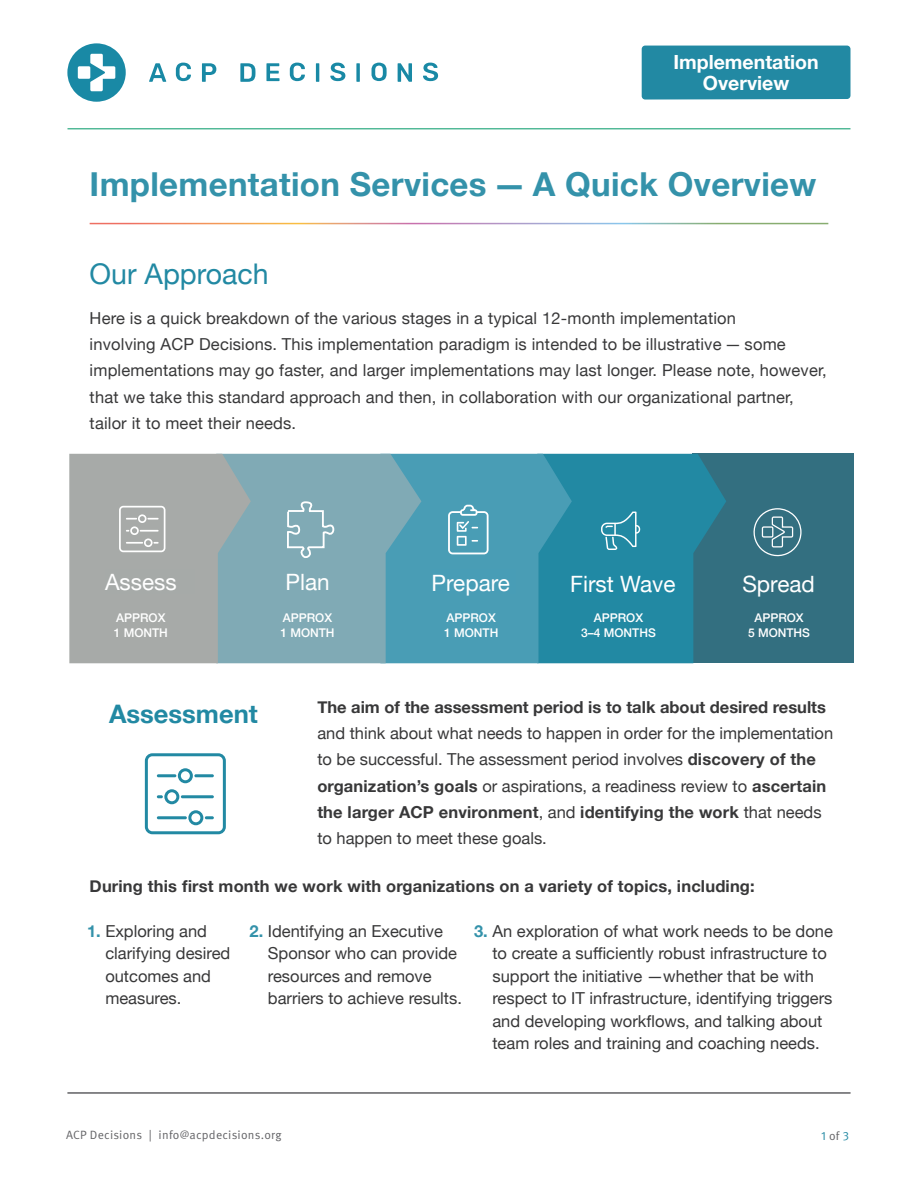
<style>
.page{position:relative;width:918px;height:1188px;background:#fff}
.page>*{position:absolute;margin:0;border:0;box-sizing:border-box;transform-origin:0 0}
.Body_Text{font:700 33px "Helvetica Neue";letter-spacing:.01em;color:#3492aa}
.Section_Headers{font:28.5px "Helvetica Neue";color:#2289a3}
.ACP_Steps{font:700 25.5px "Helvetica Neue";color:#2289a3}
.Section_Headers-2{font:22.5px "Helvetica Neue";color:#fff}
.t1{font:700 19.5px/21px "Helvetica Neue";color:#fff;text-align:center}
.Body_Text-2{font:16.5px/22.5px "Helvetica Neue";color:#383839}
.Body_Text-3{font:700 16.5px "Helvetica Neue";letter-spacing:.01em;color:#383839}
.t2{font:500 12px/14.4px "Helvetica Neue";color:#fff}
.t3{font:12px "Meta Pro Norm";letter-spacing:.02em;color:#636366}
.t4{font:12px "Meta Pro Norm";color:#2289a3}
.s1{font-weight:700}
.s2{font-weight:700;color:#3492aa}
.s3{font-size:10.5px}
.s4{color:#636366}
</style>
<div class="page">
<hr style="left:68px;top:1093px;width:782px;height:1px;background:#636366">
<svg style="left:67px;top:43px;width:59px;height:59px"></svg>
<svg style="left:149px;top:63px;width:17px;height:19px"></svg>
<svg style="left:176px;top:63px;width:15px;height:18px"></svg>
<svg style="left:202px;top:63px;width:14px;height:19px"></svg>
<svg style="left:240px;top:63px;width:15px;height:19px"></svg>
<svg style="left:266px;top:63px;width:14px;height:18px"></svg>
<svg style="left:290px;top:63px;width:15px;height:18px"></svg>
<svg style="left:316px;top:63px;width:3px;height:19px"></svg>
<svg style="left:330px;top:63px;width:15px;height:18px"></svg>
<svg style="left:356px;top:63px;width:4px;height:19px"></svg>
<svg style="left:371px;top:63px;width:16px;height:19px"></svg>
<svg style="left:398px;top:63px;width:14px;height:19px"></svg>
<svg style="left:423px;top:63px;width:15px;height:18px"></svg>
<div style="left:642px;top:46px;width:208px;height:54px;background:#2289a3"></div>
<hr style="left:68px;top:129px;width:782px;height:1px;background:#096">
<svg style="left:145px;top:753px;width:81px;height:81px"></svg>
<div style="left:692px;top:454px;width:161px;height:209px;background:#336f80"></div>
<div style="left:216px;top:453px;width:164px;height:210px;background:#80aab5"></div>
<svg style="left:69px;top:454px;width:182px;height:209px;background:#a3abab"></svg>
<div style="left:105px;top:569px;width:90px;height:25px;background:#a6aaa8"></div>
<svg style="left:753px;top:508px;width:49px;height:49px"></svg>
<div style="left:286px;top:569px;width:44px;height:21px;background:#80aab5"></div>
<svg style="left:286px;top:500px;width:49px;height:58px;background:#92b6bf"></svg>
<svg style="left:380px;top:453px;width:346px;height:210px;background:#3a92aa"></svg>
<p class="t1" style="left:673px;top:52px;width:147px">Implementation<br>Overview</p>
<p class="Body_Text" style="left:90px;top:159px;width:728px">Implementation Services — A Quick Overview</p>
<p class="Section_Headers" style="left:90px;top:254px;width:180px">Our Approach</p>
<p class="Body_Text-2" style="left:90px;top:306px;width:739px;line-height:26.2px">Here is a quick breakdown of the various stages in a typical 12-month implementation<br>involving ACP Decisions. This implementation paradigm is intended to be illustrative — some implementations may go faster, and larger implementations may last longer. Please note, however, that we take this standard approach and then, in collaboration with our organizational partner, tailor it to meet their needs.</p>
<p class="Section_Headers-2" style="left:105px;top:566px;width:73px">Assess</p>
<p class="Section_Headers-2" style="left:742px;top:568px;width:74px">Spread</p>
<p class="t2" style="left:114px;top:610px;width:56px">APPROX<br>1 MONTH</p>
<p class="Section_Headers-2" style="left:286px;top:566px;width:46px">Plan</p>
<p class="t2" style="left:280px;top:610px;width:56px">APPROX<br>1 MONTH</p>
<p class="Section_Headers-2" style="left:432px;top:567px;width:80px">Prepare</p>
<p class="t2" style="left:444px;top:610px;width:56px">APPROX<br>1 MONTH</p>
<p class="Section_Headers-2" style="left:570px;top:568px;width:107px">First Wave</p>
<p class="t2" style="left:581px;top:610px;width:76px;text-align:center">APPROX<br>3–4 MONTHS</p>
<p class="t2" style="left:748px;top:610px;width:64px;text-align:center">APPROX<br>5 MONTHS</p>
<p class="ACP_Steps" style="left:109px;top:694px;width:150px">Assessment</p>
<p class="Body_Text-2" style="left:317px;top:695px;width:517px;line-height:26.2px"><span class="s1">The aim of the assessment period is to talk about desired results </span>and think about what needs to happen in order for the implementation to be successful. The assessment period involves <span class="s1">discovery of the organization’s goals</span> or aspirations, a readiness review to <span class="s1">ascertain the larger ACP environment</span>, and <span class="s1">identifying the work</span> that needs to happen to meet these goals.</p>
<p class="Body_Text-3" style="left:90px;top:873px;width:667px">During this first month we work with organizations on a variety of topics, including:</p>
<p class="Body_Text-2" style="left:105px;top:921px;width:126px;text-indent:-18px"><span class="s2">1.</span> Exploring and clarifying desired outcomes and measures.</p>
<p class="Body_Text-2" style="left:268px;top:921px;width:196px;text-indent:-18px"><span class="s2">2.</span> Identifying an Executive<br>Sponsor who can provide resources and remove barriers to achieve results.</p>
<p class="Body_Text-2" style="left:492px;top:921px;width:342px;text-indent:-18px"><span class="s2">3.</span> An exploration of what work needs to be done to create a sufficiently robust infrastructure to support the initiative —whether that be with respect to IT infrastructure, identifying triggers and developing workflows, and talking about team roles and training and coaching needs.</p>
<p class="t3" style="left:66px;top:1125px;width:217px">ACP Decisions | info<span class="s3">@</span>acpdecisions.org</p>
<p class="t4" style="left:821px;top:1126px;width:29px">1 <span class="s4">of</span> 3</p>
</div>
